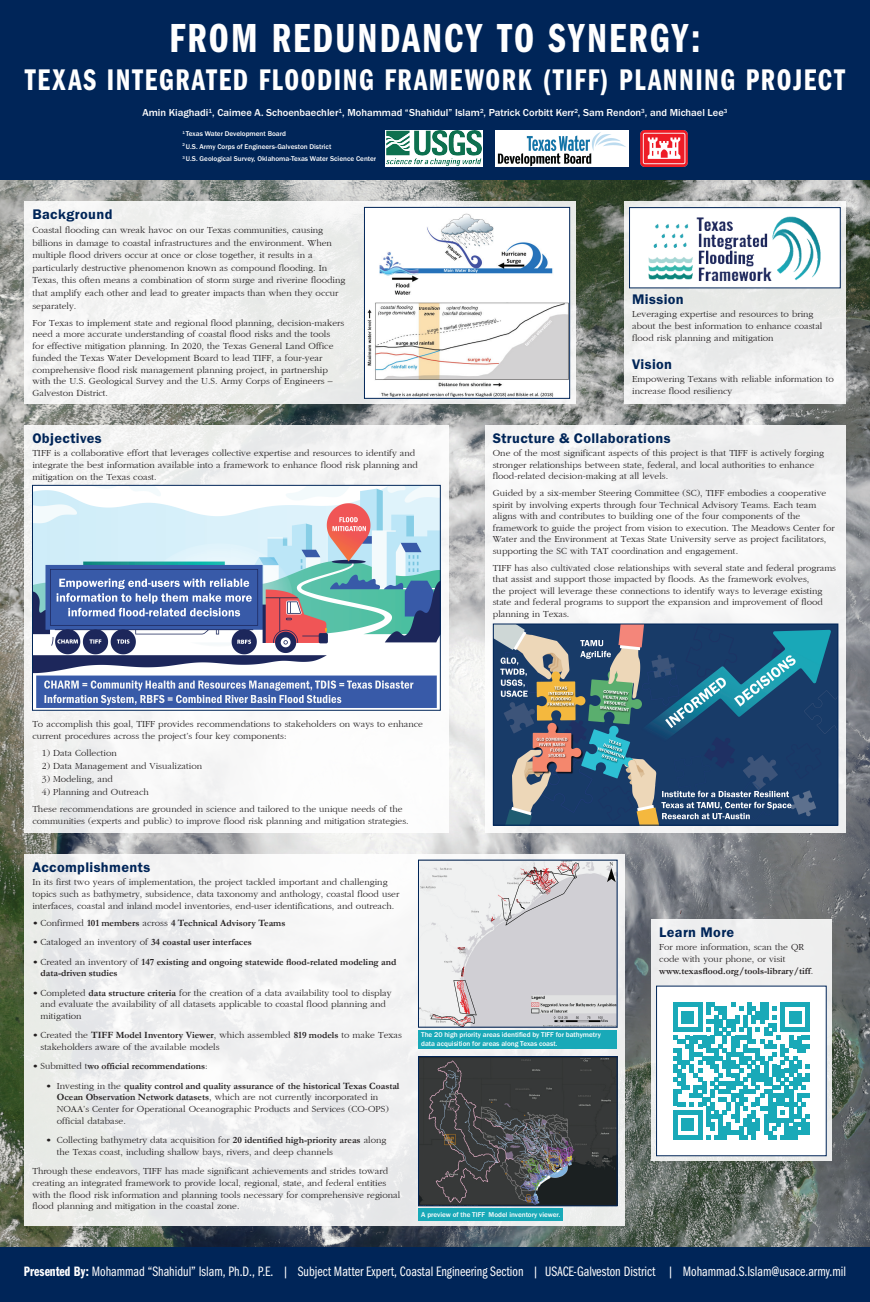
<style>
.page{position:relative;width:870px;height:1302px;background:#fff}
.page>*{position:absolute;margin:0;border:0;box-sizing:border-box;transform-origin:0 0}
.t1{font:42px "Franklin Gothic URW Com Dem";letter-spacing:.05em;color:#fff}
.t2{font:30.9px "Franklin Gothic URW Com Dem";letter-spacing:.05em;color:#fff}
.t3{font:14.4px "Franklin Gothic URW Dem";letter-spacing:.025em;color:#002558}
.t4{font:14.1px "Franklin Gothic URW Com Boo";color:#fff}
.t5{font:500 10.5px "Franklin Gothic URW";color:#fff}
.t6{font:9.6px/11.7px "Garamond";color:#231f20}
.t7{font:700 9.6px/11.7px "Garamond";color:#231f20}
.t8{font:500 7.2px/12.6px "Franklin Gothic URW";color:#fff}
.s1{font-weight:400}
.s2{font-weight:700}
.s3{font-family:"Franklin Gothic URW Com Dem"}
</style>
<div class="page">
<img style="left:0;top:180px;width:869px;height:1067px">
<div style="left:0;top:0;width:869px;height:180px;background:#002558"></div>
<div style="left:624px;top:201px;width:221px;height:203px;background:#ededed"></div>
<div style="left:629px;top:208px;width:211px;height:80px;background:#fff"></div>
<img style="left:648px;top:216px;width:173px;height:65px">
<div style="left:629px;top:207px;width:211px;height:81px;border:1px solid #002558"></div>
<div style="left:24px;top:201px;width:551px;height:203px;background:#f1f1f0"></div>
<img style="left:366px;top:209px;width:201px;height:187px">
<div style="left:364px;top:207px;width:205px;height:191px;border:1px solid #002558"></div>
<div style="left:24px;top:425px;width:424px;height:408px;background:linear-gradient(to right,#f1f1f1,#fafafb)"></div>
<img style="left:34px;top:487px;width:404px;height:221px">
<div style="left:32px;top:485px;width:408px;height:225px;border:1px solid #002558"></div>
<div style="left:484px;top:425px;width:361px;height:408px;background:#f5f5f6"></div>
<img style="left:495px;top:626px;width:340px;height:197px">
<div style="left:493px;top:624px;width:344px;height:201px;border:1px solid #002558"></div>
<div style="left:0;top:1247px;width:869px;height:54px;background:#002558"></div>
<svg style="left:24px;top:854px;width:601px;height:371px;fill:#eff0f0"></svg>
<img style="left:420px;top:862px;width:195px;height:163px">
<div style="left:418px;top:1029px;width:199px;height:19px;background:#19a9b8"></div>
<img style="left:420px;top:1058px;width:195px;height:145px">
<div style="left:418px;top:1056px;width:199px;height:149px;border:1px solid #002558"></div>
<div style="left:418px;top:1208px;width:145px;height:12px;background:#19a9b8"></div>
<div style="left:651px;top:919px;width:180px;height:242px;background:#eeeeef"></div>
<div style="left:656px;top:986px;width:170px;height:169px;background:#fff"></div>
<svg style="left:673px;top:1002px;width:136px;height:137px"></svg>
<img style="left:495px;top:130px;width:133px;height:36px">
<img style="left:640px;top:130px;width:47px;height:36px">
<svg style="left:385px;top:130px;width:97px;height:36px"></svg>
<img style="left:386px;top:131px;width:95px;height:35px">
<h1 class="t1" style="left:170px;top:9px;width:532px">FROM REDUNDANCY TO SYNERGY:</h1>
<h2 class="t2" style="left:25px;top:58px;width:821px">TEXAS INTEGRATED FLOODING FRAMEWORK (TIFF) PLANNING PROJECT</h2>
<p class="t5" style="left:142px;top:106px;width:586px">Amin Kiaghadi<sup>1</sup>, Caimee A. Schoenbaechler<sup>1</sup>, Mohammad “Shahidul” Islam<sup>2</sup>, Patrick Corbitt Kerr<sup>2</sup>, Sam Rendon<sup>3</sup>, and Michael Lee<sup>3</sup></p>
<p class="t8" style="left:182px;top:127px;width:195px"><sup>1</sup> Texas Water Development Board<br><sup>2</sup> U.S. Army Corps of Engineers-Galveston District<br><sup>3</sup> U.S. Geological Survey, Oklahoma-Texas Water Science Center</p>
<h3 class="t3" style="left:32px;top:205px;width:81px">Background</h3>
<p class="t6" style="left:32px;top:224px;width:314px;line-height:12.6px">Coastal flooding can wreak havoc on our Texas communities, causing billions in damage to coastal infrastructures and the environment. When multiple flood drivers occur at once or close together, it results in a particularly destructive phenomenon known as compound flooding. In Texas, this often means a combination of storm surge and riverine flooding that amplify each other and lead to greater impacts than when they occur separately.</p>
<p class="t6" style="left:32px;top:317px;width:313px">For Texas to implement state and regional flood planning, decision-makers need a more accurate understanding of coastal flood risks and the tools<br>for effective mitigation planning. In 2020, the Texas General Land Office funded the Texas Water Development Board to lead TIFF, a four-year comprehensive flood risk management planning project, in partnership with the U.S. Geological Survey and the U.S. Army Corps of Engineers – Galveston District.</p>
<h3 class="t3" style="left:32px;top:429px;width:71px">Objectives</h3>
<p class="t6" style="left:32px;top:447px;width:387px">TIFF is a collaborative effort that leverages collective expertise and resources to identify and integrate the best information available into a framework to enhance flood risk planning and mitigation on the Texas coast.</p>
<p class="t6" style="left:32px;top:718px;width:392px;line-height:11.5px">To accomplish this goal, TIFF provides recommendations to stakeholders on ways to enhance current procedures across the project’s four key components:</p>
<p class="t6" style="left:42px;top:747px;width:76px">1) Data Collection</p>
<p class="t6" style="left:42px;top:760px;width:162px">2) Data Management and Visualization</p>
<p class="t6" style="left:42px;top:773px;width:72px">3) Modeling, and</p>
<p class="t6" style="left:32px;top:783px;width:371px;line-height:17.1px;text-indent:9px">4) Planning and Outreach<br>These recommendations are grounded in science and tailored to the unique needs of the</p>
<p class="t6" style="left:32px;top:815px;width:378px">communities (experts and public) to improve flood risk planning and mitigation strategies.</p>
<h3 class="t3" style="left:632px;top:291px;width:53px">Mission</h3>
<p class="t6" style="left:632px;top:309px;width:192px">Leveraging expertise and resources to bring about the best information to enhance coastal flood risk planning and mitigation</p>
<h3 class="t3" style="left:632px;top:355px;width:41px">Vision</h3>
<p class="t6" style="left:632px;top:373px;width:203px">Empowering Texans with reliable information to increase flood resiliency</p>
<h3 class="t3" style="left:492px;top:429px;width:179px">Structure &amp; Collaborations</h3>
<p class="t6" style="left:492px;top:447px;width:333px;line-height:11.5px">One of the most significant aspects of this project is that TIFF is actively forging stronger relationships between state, federal, and local authorities to enhance flood-related decision-making at all levels.</p>
<p class="t6" style="left:492px;top:487px;width:343px;line-height:11.5px">Guided by a six-member Steering Committee (SC), TIFF embodies a cooperative spirit by involving experts through four Technical Advisory Teams. Each team aligns with and contributes to building one of the four components of the framework to guide the project from vision to execution. The Meadows Center for Water and the Environment at Texas State University serve as project facilitators, supporting the SC with TAT coordination and engagement.</p>
<p class="t6" style="left:492px;top:562px;width:345px;line-height:11.5px">TIFF has also cultivated close relationships with several state and federal programs that assist and support those impacted by floods. As the framework evolves,<br>the project will leverage these connections to identify ways to leverage existing state and federal programs to support the expansion and improvement of flood planning in Texas.</p>
<h3 class="t3" style="left:32px;top:858px;width:119px">Accomplishments</h3>
<p class="t6" style="left:32px;top:877px;width:368px">In its first two years of implementation, the project tackled important and challenging topics such as bathymetry, subsidence, data taxonomy and anthology, coastal flood user interfaces, coastal and inland model inventories, end-user identifications, and outreach.</p>
<p class="t7" style="left:32px;top:917px;width:254px"><span class="s1">• Confirmed</span> 101 members <span class="s1">across</span> 4 Technical Advisory Teams</p>
<p class="t6" style="left:32px;top:936px;width:221px">• Cataloged an inventory of <span class="s2">34 coastal user interfaces</span></p>
<p class="t7" style="left:41px;top:955px;width:357px;text-indent:-8px"><span class="s1">• Created an inventory of</span> 147 existing and ongoing statewide flood-related modeling and data-driven studies</p>
<p class="t6" style="left:41px;top:987px;width:352px;text-indent:-8px">• Completed <span class="s2">data structure criteria</span> for the creation of a data availability tool to display and evaluate the availability of all datasets applicable to coastal flood planning and mitigation</p>
<p class="t6" style="left:41px;top:1029px;width:363px;text-indent:-8px">• Created the <span class="s2">TIFF Model Inventory Viewer</span>, which assembled <span class="s2">819 models</span> to make Texas stakeholders aware of the available models</p>
<p class="t7" style="left:32px;top:1060px;width:177px"><span class="s1">• Submitted t</span>wo official recommendations<span class="s1">:</span></p>
<p class="t6" style="left:57px;top:1080px;width:344px;text-indent:-11px">• Investing in the <span class="s2">quality control and quality assurance of the historical Texas Coastal Ocean Observation Network datasets</span>, which are not currently incorporated in NOAA’s Center for Operational Oceanographic Products and Services (CO-OPS) official database.</p>
<p class="t6" style="left:57px;top:1134px;width:331px;text-indent:-11px">• Collecting bathymetry data acquisition for <span class="s2">20 identified high-priority areas</span> along the Texas coast, including shallow bays, rivers, and deep channels</p>
<p class="t6" style="left:32px;top:1165px;width:369px">Through these endeavors, TIFF has made significant achievements and strides toward creating an integrated framework to provide local, regional, state, and federal entities with the flood risk information and planning tools necessary for comprehensive regional flood planning and mitigation in the coastal zone.</p>
<p class="t8" style="left:421px;top:1030px;width:181px;line-height:8.6px">The 20 high priority areas identified by TIFF for bathymetry data acquisition for areas along Texas coast.</p>
<p class="t8" style="left:421px;top:1208px;width:141px">A preview of the TIFF Model inventory viewer.</p>
<h3 class="t3" style="left:659px;top:923px;width:77px">Learn More</h3>
<p class="t6" style="left:659px;top:941px;width:155px">For more information, scan the QR code with your phone, or visit <span class="s2">www.texasflood.org/tools-library/tiff</span>.</p>
<h3 class="t4" style="left:24px;top:1262px;width:823px"><span class="s3">Presented By:</span> Mohammad “Shahidul” Islam, Ph.D., P.E. | Subject Matter Expert, Coastal Engineering Section | USACE-Galveston District | Mohammad.S.Islam@usace.army.mil</h3>
</div>
